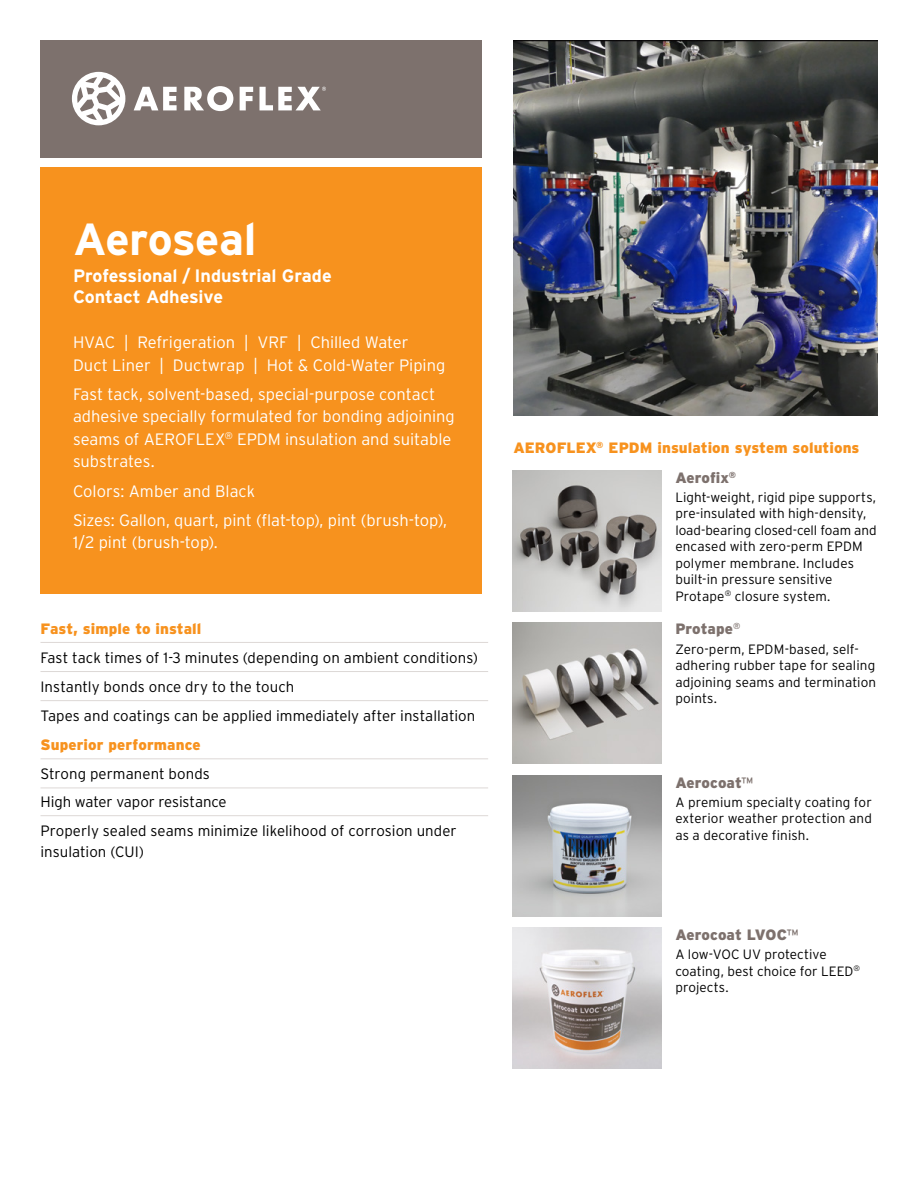
<style>
.page{position:relative;width:918px;height:1188px;background:#fff}
.page>*{position:absolute;margin:0;border:0;box-sizing:border-box;transform-origin:0 0}
.t1{font:700 45px "Interstate";letter-spacing:-.015em;color:#fff}
.t2{font:700 18px/21px "Interstate";letter-spacing:-.005em;color:#fff}
.t3{font:300 16.5px/22.5px "Interstate";color:#fff}
.t4{font:300 15px/21px "Interstate";letter-spacing:.005em;color:#000}
.t5{font:900 15px "Interstate";letter-spacing:.005em;color:#f7921e}
.t6{font:900 15px "Interstate";color:#7d716d}
.t7{font:300 13.5px/16.5px "Interstate";letter-spacing:.005em;color:#000}
.s1{font-weight:400}
</style>
<div class="page">
<img style="left:513px;top:40px;width:365px;height:376px">
<hr style="left:40px;top:642px;width:448px;height:1px;background:#ddd8d6">
<hr style="left:40px;top:671px;width:448px;height:1px;background:#ddd8d6">
<hr style="left:40px;top:700px;width:448px;height:1px;background:#ddd8d6">
<hr style="left:40px;top:758px;width:448px;height:1px;background:#ddd8d6">
<hr style="left:40px;top:788px;width:448px;height:1px;background:#ddd8d6">
<hr style="left:40px;top:815px;width:448px;height:1px;background:#ddd8d6">
<div style="left:40px;top:40px;width:442px;height:118px;background:#7d716d"></div>
<div style="left:40px;top:167px;width:442px;height:427px;background:#f7921e"></div>
<svg style="left:134px;top:87px;width:43px;height:23px"></svg>
<svg style="left:184px;top:86px;width:49px;height:25px"></svg>
<svg style="left:240px;top:87px;width:13px;height:23px"></svg>
<svg style="left:72px;top:72px;width:53px;height:53px"></svg>
<svg style="left:259px;top:87px;width:67px;height:23px"></svg>
<img style="left:513px;top:471px;width:149px;height:140px">
<img style="left:513px;top:622px;width:149px;height:141px">
<img style="left:513px;top:776px;width:149px;height:140px">
<img style="left:513px;top:928px;width:149px;height:141px">
<p class="t1" style="left:73px;top:214px;width:185px">Aeroseal</p>
<p class="t2" style="left:73px;top:265px;width:260px">Professional / Industrial Grade<br>Contact Adhesive</p>
<p class="t3" style="left:73px;top:331px;width:374px">HVAC | Refrigeration | VRF | Chilled Water<br>Duct Liner | Ductwrap | Hot &amp; Cold-Water Piping</p>
<p class="t3" style="left:73px;top:383px;width:383px">Fast tack, solvent-based, special-purpose contact adhesive specially formulated for bonding adjoining seams of AEROFLEX<sup>®</sup> EPDM insulation and suitable substrates.</p>
<p class="t3" style="left:73px;top:480px;width:184px">Colors: Amber and Black</p>
<p class="t3" style="left:73px;top:509px;width:376px">Sizes: Gallon, quart, pint (flat-top), pint (brush-top),<br>1/2 pint (brush-top).</p>
<p class="t5" style="left:40px;top:620px;width:162px">Fast, simple to install</p>
<p class="t4" style="left:40px;top:647px;width:439px">Fast tack times of 1-3 minutes (depending on ambient conditions)</p>
<p class="t4" style="left:40px;top:676px;width:255px">Instantly bonds once dry to the touch</p>
<p class="t4" style="left:40px;top:705px;width:436px">Tapes and coatings can be applied immediately after installation</p>
<p class="t5" style="left:40px;top:736px;width:162px">Superior performance</p>
<p class="t4" style="left:40px;top:764px;width:171px">Strong permanent bonds</p>
<p class="t4" style="left:40px;top:791px;width:188px">High water vapor resistance</p>
<p class="t4" style="left:40px;top:820px;width:418px">Properly sealed seams minimize likelihood of corrosion under insulation (CUI)</p>
<p class="t5" style="left:513px;top:439px;width:348px">AEROFLEX<sup>®</sup> EPDM insulation system solutions</p>
<p class="t6" style="left:675px;top:469px;width:62px">Aerofix<sup>®</sup></p>
<p class="t7" style="left:675px;top:489px;width:203px">Light-weight, rigid pipe supports, pre-insulated with high-density, load-bearing closed-cell foam and encased with zero-perm EPDM polymer membrane. Includes built-in pressure sensitive<br>Protape<sup>®</sup> closure system.</p>
<p class="t6" style="left:675px;top:621px;width:67px">Protape<sup>®</sup></p>
<p class="t7" style="left:675px;top:641px;width:202px">Zero-perm, EPDM-based, self&shy;adhering rubber tape for sealing adjoining seams and termination points.</p>
<p class="t6" style="left:675px;top:774px;width:79px">Aerocoat<span class="s1">™</span></p>
<p class="t7" style="left:675px;top:794px;width:198px;text-align:justify">A premium specialty coating for exterior weather protection and as a decorative finish.</p>
<p class="t6" style="left:675px;top:926px;width:125px">Aerocoat LVOC<span class="s1">™</span></p>
<p class="t7" style="left:675px;top:946px;width:186px">A low-VOC UV protective coating, best choice for LEED<sup>® </sup>projects.</p>
</div>
